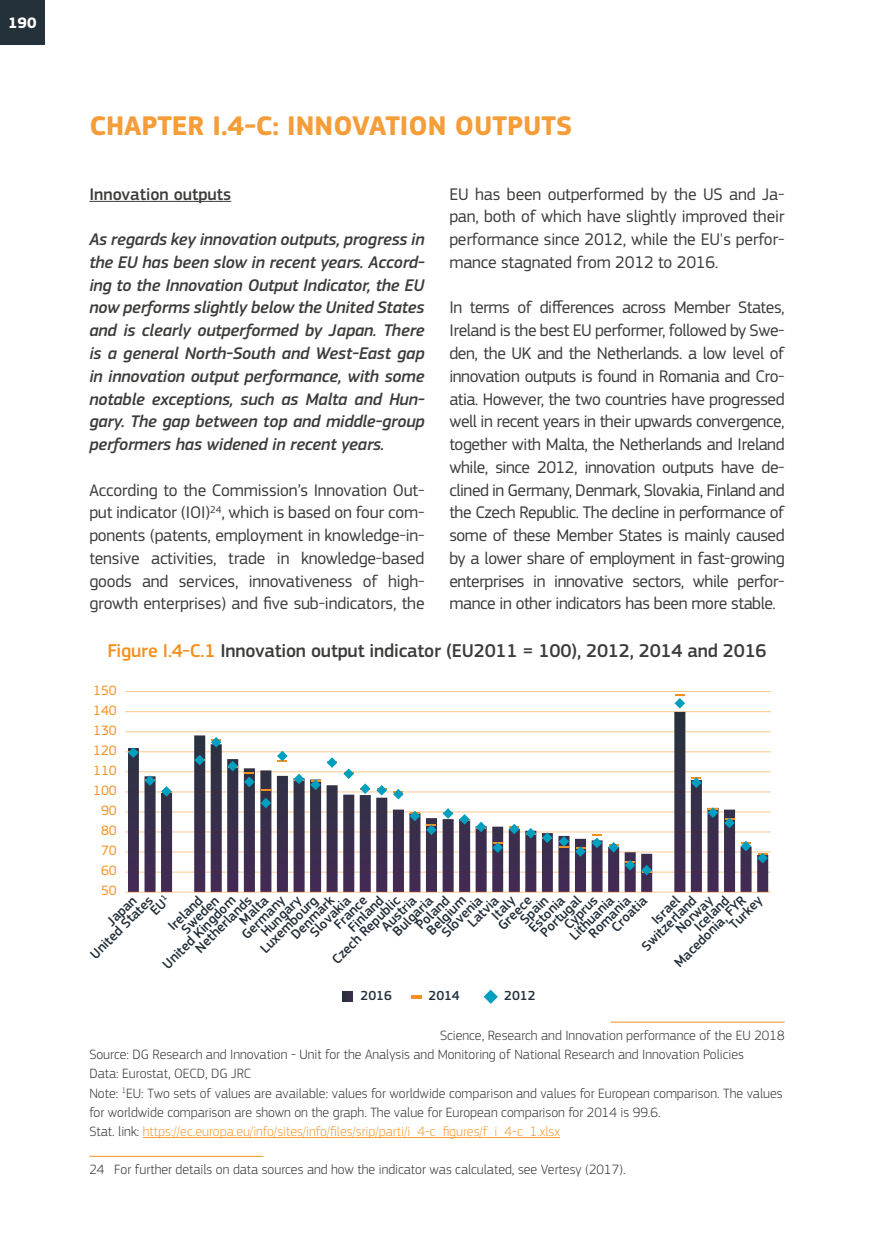
<style>
.page{position:relative;width:874px;height:1241px;background:#fff}
.page>*{position:absolute;margin:0;border:0;box-sizing:border-box;transform-origin:0 0}
.t1{font:700 28px "EC Square Sans Pro";color:#f59d39}
.t2{font:500 19.25px "EC Square Sans Pro";letter-spacing:-.01em;color:#3c3c3b}
.t3{font:17.5px/22.8px "EC Square Sans Pro";letter-spacing:-.01em;color:#3c3c3b;text-align:justify}
.t4{font:italic 500 17.5px/22.8px "EC Square Sans Pro";letter-spacing:-.01em;color:#3c3c3b;text-align:justify}
.t5{font:500 17.5px "EC Square Sans Pro";color:#3c3c3b}
.t6{font:700 15.75px "EC Square Sans Pro";color:#fff}
.t7{font:500 14.17px "EC Square Sans Pro";color:#24303a}
.t8{font:14.17px "EC Square Sans Pro";letter-spacing:.005em;color:#f3911f}
.t9{font:300 14px/19.2px "EC Square Sans Pro";color:#3c3c3b}
.t10{font:500 13.65px "EC Square Sans Pro";color:#24303a}
.s1{color:#f3911f}
.s2{color:#f59d39}
</style>
<div class="page">
<div style="left:0;top:0;width:45px;height:45px;background:#24303a"></div>
<hr style="left:89px;top:1155px;width:174px;height:1px;background:#f3911f">
<hr style="left:89px;top:201px;width:142px;height:1px;background:#3c3c3b">
<hr style="left:610px;top:1021px;width:174px;height:1px;background:#f3911f">
<hr style="left:143px;top:1136px;width:416px;height:1px;background:#f59d39">
<svg style="left:483px;top:989px;width:14px;height:14px"></svg>
<svg style="left:342px;top:991px;width:11px;height:10px"></svg>
<svg style="left:411px;top:995px;width:11px;height:3px"></svg>
<hr style="left:125px;top:691px;width:645px;height:1px;background:#f3911f">
<hr style="left:125px;top:711px;width:645px;height:1px;background:#f3911f">
<hr style="left:125px;top:731px;width:645px;height:1px;background:#f3911f">
<hr style="left:125px;top:751px;width:645px;height:1px;background:#f3911f">
<hr style="left:125px;top:771px;width:645px;height:1px;background:#f3911f">
<hr style="left:125px;top:791px;width:645px;height:1px;background:#f3911f">
<hr style="left:125px;top:811px;width:645px;height:1px;background:#f3911f">
<hr style="left:125px;top:831px;width:645px;height:1px;background:#f3911f">
<hr style="left:125px;top:851px;width:645px;height:1px;background:#f3911f">
<hr style="left:125px;top:871px;width:645px;height:1px;background:#f3911f">
<svg style="left:128px;top:711px;width:639px;height:180px"></svg>
<hr style="left:125px;top:891px;width:645px;height:1px;background:#f3911f">
<svg style="left:127px;top:746px;width:13px;height:13px"></svg>
<svg style="left:143px;top:774px;width:30px;height:23px"></svg>
<svg style="left:193px;top:735px;width:459px;height:141px"></svg>
<svg style="left:674px;top:694px;width:11px;height:15px"></svg>
<svg style="left:689px;top:776px;width:13px;height:13px"></svg>
<svg style="left:706px;top:806px;width:29px;height:23px"></svg>
<svg style="left:739px;top:839px;width:29px;height:25px"></svg>
<p class="t6" style="left:8px;top:14px;width:30px">190</p>
<h1 class="t1" style="left:89px;top:109px;width:484px">CHAPTER I.4-C: INNOVATION OUTPUTS</h1>
<p class="t3" style="left:449px;top:182px;width:336px">EU has been outperformed by the US and Ja&shy;pan, both of which have slightly improved their performance since 2012, while the EU's perfor&shy;mance stagnated from 2012 to 2016.</p>
<p class="t3" style="left:449px;top:296px;width:336px">In terms of differences across Member States, Ireland is the best EU performer, followed by Swe&shy;den, the UK and the Netherlands. a low level of innovation outputs is found in Romania and Cro&shy;atia. However, the two countries have progressed well in recent years in their upwards convergence, together with Malta, the Netherlands and Ireland while, since 2012, innovation outputs have de&shy;clined in Germany, Denmark, Slovakia, Finland and the Czech Republic. The decline in performance of some of these Member States is mainly caused by a lower share of employment in fast-growing enterprises in innovative sectors, while perfor&shy;mance in other indicators has been more stable.</p>
<p class="t2" style="left:107px;top:638px;width:660px"><span class="s1">Figure I.4-C.1</span> Innovation output indicator (EU2011 = 100), 2012, 2014 and 2016</p>
<p class="t5" style="left:89px;top:184px;width:143px">Innovation outputs</p>
<p class="t4" style="left:89px;top:228px;width:336px">As regards key innovation outputs, progress in the EU has been slow in recent years. Accord&shy;ing to the Innovation Output Indicator, the EU now performs slightly below the United States and is clearly outperformed by Japan. There is a general North-South and West-East gap in innovation output performance, with some notable exceptions, such as Malta and Hun&shy;gary. The gap between top and middle-group performers has widened in recent years.</p>
<p class="t3" style="left:89px;top:478px;width:336px">According to the Commission’s Innovation Out&shy;put indicator (IOI)<sup>24</sup>, which is based on four com&shy;ponents (patents, employment in knowledge-in&shy;tensive activities, trade in knowledge-based goods and services, innovativeness of high&shy;growth enterprises) and five sub-indicators, the</p>
<p class="t8" style="left:93px;top:682px;width:25px">150</p>
<p class="t8" style="left:93px;top:702px;width:25px">140</p>
<p class="t8" style="left:93px;top:722px;width:25px">130</p>
<p class="t8" style="left:93px;top:742px;width:25px">120</p>
<p class="t8" style="left:93px;top:762px;width:25px">110</p>
<p class="t8" style="left:93px;top:782px;width:25px">100</p>
<p class="t8" style="left:101px;top:802px;width:17px">90</p>
<p class="t8" style="left:101px;top:822px;width:17px">80</p>
<p class="t8" style="left:101px;top:842px;width:17px">70</p>
<p class="t8" style="left:101px;top:862px;width:17px">60</p>
<p class="t8" style="left:101px;top:882px;width:17px">50</p>
<p class="t7" style="left:287px;top:930px;width:56px;rotate:-45deg">Denmark</p>
<p class="t7" style="left:536px;top:928px;width:53px;rotate:-45deg">Portugal</p>
<p class="t7" style="left:607px;top:923px;width:46px;rotate:-45deg">Croatia</p>
<p class="t7" style="left:647px;top:916px;width:36px;rotate:-45deg">Israel</p>
<p class="t7" style="left:690px;top:922px;width:45px;rotate:-45deg">Iceland</p>
<p class="t7" style="left:637px;top:942px;width:73px;rotate:-45deg">Switzerland</p>
<p class="t7" style="left:412px;top:921px;width:43px;rotate:-45deg">Poland</p>
<p class="t7" style="left:86px;top:950px;width:84px;rotate:-45deg">United States</p>
<p class="t7" style="left:164px;top:922px;width:44px;rotate:-45deg">Ireland</p>
<p class="t7" style="left:344px;top:923px;width:46px;rotate:-45deg">Finland</p>
<p class="t7" style="left:670px;top:959px;width:96px;rotate:-45deg">Macedonia,FYR</p>
<p class="t7" style="left:377px;top:922px;width:45px;rotate:-45deg">Austria</p>
<p class="t7" style="left:389px;top:927px;width:52px;rotate:-45deg">Bulgaria</p>
<p class="t7" style="left:437px;top:928px;width:53px;rotate:-45deg">Slovenia</p>
<p class="t7" style="left:464px;top:918px;width:39px;rotate:-45deg">Latvia</p>
<p class="t7" style="left:524px;top:923px;width:46px;rotate:-45deg">Estonia</p>
<p class="t7" style="left:565px;top:932px;width:58px;rotate:-45deg">Lithuania</p>
<p class="t7" style="left:584px;top:929px;width:55px;rotate:-45deg">Romania</p>
<p class="t7" style="left:236px;top:916px;width:36px;rotate:-45deg">Malta</p>
<p class="t7" style="left:306px;top:928px;width:53px;rotate:-45deg">Slovakia</p>
<p class="t7" style="left:328px;top:955px;width:92px;rotate:-45deg">Czech Republic</p>
<p class="t7" style="left:488px;top:911px;width:29px;rotate:-45deg">Italy</p>
<p class="t7" style="left:671px;top:924px;width:48px;rotate:-45deg">Norway</p>
<p class="t7" style="left:725px;top:920px;width:42px;rotate:-45deg">Turkey</p>
<p class="t7" style="left:257px;top:927px;width:52px;rotate:-45deg">Hungary</p>
<p class="t7" style="left:238px;top:930px;width:56px;rotate:-45deg">Germany</p>
<p class="t7" style="left:494px;top:921px;width:43px;rotate:-45deg">Greece</p>
<p class="t7" style="left:330px;top:920px;width:42px;rotate:-45deg">France</p>
<p class="t7" style="left:560px;top:921px;width:43px;rotate:-45deg">Cyprus</p>
<p class="t7" style="left:191px;top:944px;width:75px;rotate:-45deg">Netherlands</p>
<p class="t7" style="left:256px;top:944px;width:76px;rotate:-45deg">Luxembourg</p>
<p class="t7" style="left:516px;top:915px;width:35px;rotate:-45deg">Spain</p>
<p class="t7" style="left:177px;top:925px;width:49px;rotate:-45deg">Sweden</p>
<p class="t7" style="left:103px;top:917px;width:38px;rotate:-45deg">Japan</p>
<p class="t7" style="left:423px;top:926px;width:51px;rotate:-45deg">Belgium</p>
<p class="t7" style="left:159px;top:960px;width:98px;rotate:-45deg">United Kingdom</p>
<p class="t10" style="left:360px;top:987px;width:33px">2016</p>
<p class="t10" style="left:428px;top:987px;width:33px">2014</p>
<p class="t10" style="left:504px;top:987px;width:33px">2012</p>
<p class="t9" style="left:89px;top:1025px;width:696px;text-indent:350px">Science, Research and Innovation performance of the EU 2018<br>Source: DG Research and Innovation - Unit for the Analysis and Monitoring of National Research and Innovation Policies<br>Data: Eurostat, OECD, DG JRC<br>Note: <sup>1</sup>EU: Two sets of values are available: values for worldwide comparison and values for European comparison. The values for worldwide comparison are shown on the graph. The value for European comparison for 2014 is 99.6.<br>Stat. link: <span class="s2">https://ec.europa.eu/info/sites/info/files/srip/parti/i_4-c_figures/f_i_4-c_1.xlsx</span></p>
<p class="t9" style="left:89px;top:1159px;width:537px">24 For further details on data sources and how the indicator was calculated, see Vertesy (2017).</p>
</div>
